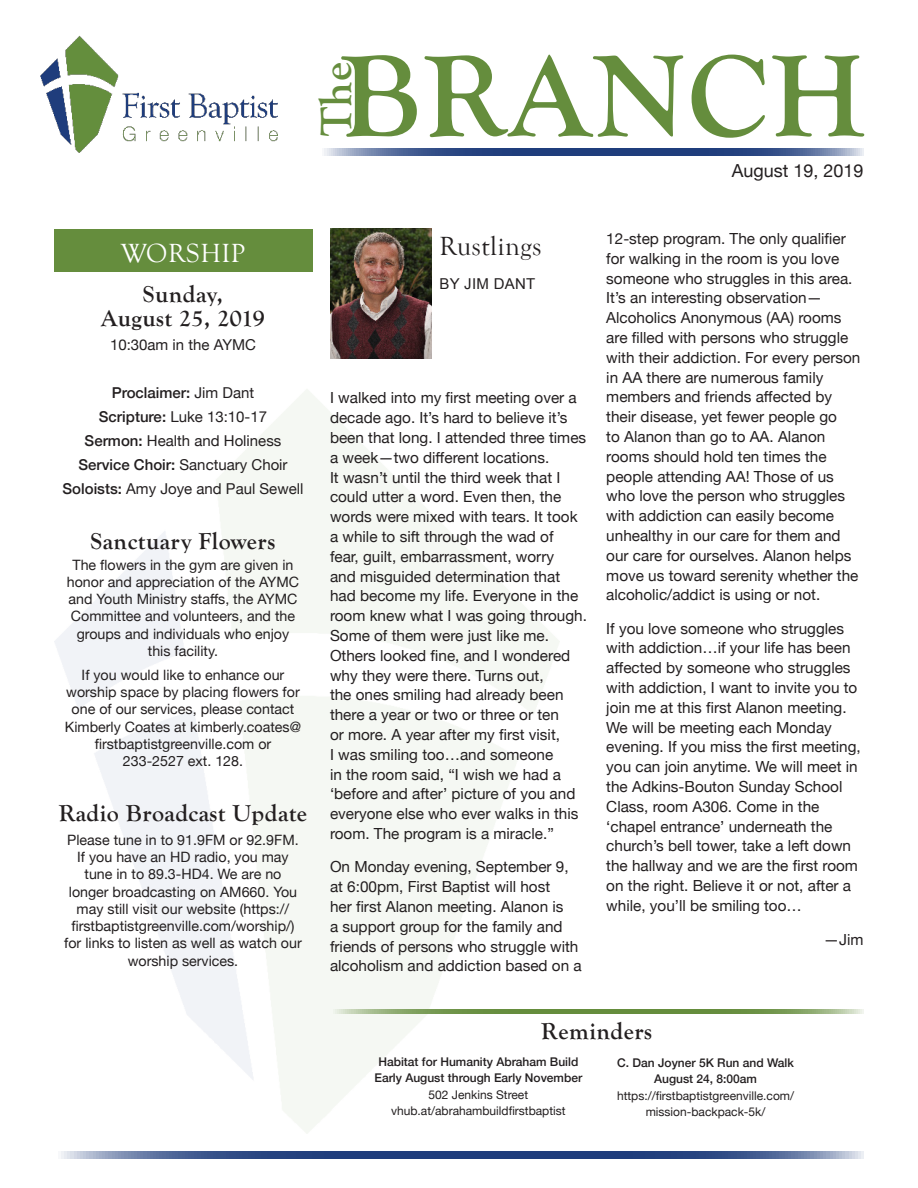
<style>
.page{position:relative;width:918px;height:1188px;background:#fff}
.page>*{position:absolute;margin:0;border:0;box-sizing:border-box;transform-origin:0 0}
.t1{font:700 120px "Goudy Old Style T";letter-spacing:.02em;color:#658d3d}
.t2{font:700 45px "Goudy Old Style T";color:#658d3d}
.Article_Title{font:27px "Goudy Old Style T";letter-spacing:.02em;color:#231f20}
.Article_Title-2{font:27px "Goudy Old Style T";letter-spacing:.02em;color:#fff}
.page1sidebarheading{font:700 24px/24px "Goudy Old Style T";letter-spacing:.02em;color:#231f20;text-align:center}
.Date_of_issue{font:18px "Helvetica Neue";color:#231f20}
.t3{font:15.3px/19.8px "Helvetica Neue";color:#231f20}
.page1sidebar_bold_to{font:15px "Helvetica Neue";color:#231f20}
.page1sidebar_bold_to-2{font:500 15px "Helvetica Neue";color:#231f20}
.page1sidebartext__06{font:15px "Helvetica Neue";color:#231f20}
.Article_by{font:15px "Arial";letter-spacing:.02em;color:#231f20}
.page1sidebarflowerst{font:14.25px/17.2px "Helvetica Neue";color:#231f20;text-align:center}
.reminder_text{font:500 12px/16.5px "Helvetica Neue";color:#231f20;text-align:center}
.reminder_text-2{font:12px/16.5px "Helvetica Neue";color:#231f20;text-align:center}
.reminder_heading{font:500 12px "Helvetica Neue";color:#231f20}
.s1{font-weight:400}
.s2{font-weight:500}
</style>
<div class="page">
<svg style="left:324px;top:148px;width:540px;height:8px;background:#415b90"></svg>
<svg style="left:61px;top:1151px;width:803px;height:7px;background:#415b90"></svg>
<img style="left:40px;top:35px;width:238px;height:118px">
<svg style="left:330px;top:1009px;width:534px;height:5px;background:#7d9e5b"></svg>
<img style="left:330px;top:228px;width:102px;height:130px">
<div style="left:54px;top:229px;width:258px;height:42px;background:#658d3d"></div>
<h1 class="t1" style="left:340px;top:29px;width:526px">BRANCH</h1>
<h2 class="t2" style="left:311px;top:136px;width:76px;rotate:-90deg">The</h2>
<p class="Date_of_issue" style="left:732px;top:158px;width:133px">August 19, 2019</p>
<p class="Article_Title-2" style="left:121px;top:239px;width:126px">WORSHIP</p>
<p class="page1sidebarheading" style="left:101px;top:283px;width:165px">Sunday,<br>August 25, 2019</p>
<p class="page1sidebartext__06" style="left:110px;top:334px;width:147px">10:30am in the AYMC</p>
<p class="page1sidebar_bold_to-2" style="left:112px;top:381px;width:144px">Proclaimer: <span class="s1">Jim Dant</span></p>
<p class="page1sidebar_bold_to" style="left:99px;top:406px;width:170px"><span class="s2">Scripture:</span> Luke 13:10-17</p>
<p class="page1sidebar_bold_to" style="left:85px;top:430px;width:198px"><span class="s2">Sermon:</span> Health and Holiness</p>
<p class="page1sidebar_bold_to" style="left:78px;top:454px;width:211px"><span class="s2">Service Choir:</span> Sanctuary Choir</p>
<p class="page1sidebar_bold_to" style="left:63px;top:478px;width:242px"><span class="s2">Soloists:</span> Amy Joye and Paul Sewell</p>
<p class="page1sidebarheading" style="left:91px;top:529px;width:186px">Sanctuary Flowers</p>
<p class="page1sidebarflowerst" style="left:67px;top:557px;width:234px">The flowers in the gym are given in honor and appreciation of the AYMC and Youth Ministry staffs, the AYMC<br>Committee and volunteers, and the groups and individuals who enjoy this facility.</p>
<p class="page1sidebarflowerst" style="left:65px;top:667px;width:238px">If you would like to enhance our worship space by placing flowers for one of our services, please contact<br>Kimberly Coates at kimberly.coates@ firstbaptistgreenville.com or<br>233-2527 ext. 128.</p>
<p class="page1sidebarheading" style="left:59px;top:801px;width:250px">Radio Broadcast Update</p>
<p class="page1sidebarflowerst" style="left:64px;top:832px;width:239px">Please tune in to 91.9FM or 92.9FM.<br>If you have an HD radio, you may tune in to 89.3-HD4. We are no longer broadcasting on AM660. You may still visit our website (https:// firstbaptistgreenville.com/worship/) for links to listen as well as watch our worship services.</p>
<p class="Article_Title" style="left:439px;top:231px;width:104px">Rustlings</p>
<p class="Article_by" style="left:439px;top:274px;width:98px">BY JIM DANT</p>
<p class="t3" style="left:330px;top:389px;width:259px">I walked into my first meeting over a decade ago. It’s hard to believe it’s been that long. I attended three times a week—two different locations.<br>It wasn’t until the third week that I could utter a word. Even then, the words were mixed with tears. It took a while to sift through the wad of<br>fear, guilt, embarrassment, worry<br>and misguided determination that had become my life. Everyone in the room knew what I was going through.<br>Some of them were just like me.<br>Others looked fine, and I wondered why they were there. Turns out,<br>the ones smiling had already been there a year or two or three or ten<br>or more. A year after my first visit,<br>I was smiling too…and someone<br>in the room said, “I wish we had a ‘before and after’ picture of you and everyone else who ever walks in this room. The program is a miracle.”</p>
<p class="t3" style="left:330px;top:858px;width:253px">On Monday evening, September 9, at 6:00pm, First Baptist will host<br>her first Alanon meeting. Alanon is<br>a support group for the family and friends of persons who struggle with alcoholism and addiction based on a</p>
<p class="t3" style="left:606px;top:229px;width:256px">12-step program. The only qualifier for walking in the room is you love someone who struggles in this area.<br>It’s an interesting observation— Alcoholics Anonymous (AA) rooms are filled with persons who struggle with their addiction. For every person in AA there are numerous family members and friends affected by their disease, yet fewer people go<br>to Alanon than go to AA. Alanon rooms should hold ten times the people attending AA! Those of us who love the person who struggles with addiction can easily become unhealthy in our care for them and our care for ourselves. Alanon helps move us toward serenity whether the alcoholic/addict is using or not.</p>
<p class="t3" style="left:606px;top:619px;width:256px">If you love someone who struggles with addiction…if your life has been affected by someone who struggles with addiction, I want to invite you to join me at this first Alanon meeting.<br>We will be meeting each Monday evening. If you miss the first meeting, you can join anytime. We will meet in the Adkins-Bouton Sunday School Class, room A306. Come in the ‘chapel entrance’ underneath the church’s bell tower, take a left down the hallway and we are the first room on the right. Believe it or not, after a while, you’ll be smiling too…</p>
<p class="t3" style="left:824px;top:930px;width:41px">—Jim</p>
<p class="page1sidebarheading" style="left:541px;top:1019px;width:113px">Reminders</p>
<p class="reminder_heading" style="left:617px;top:1053px;width:178px">C. Dan Joyner 5K Run and Walk</p>
<p class="reminder_heading" style="left:654px;top:1069px;width:104px">August 24, 8:00am</p>
<p class="reminder_text-2" style="left:617px;top:1088px;width:179px">https://firstbaptistgreenville.com/ mission-backpack-5k/</p>
<p class="reminder_text" style="left:374px;top:1052px;width:209px">Habitat for Humanity Abraham Build<br>Early August through Early November<br><span class="s1">502 Jenkins Street vhub.at/abrahambuildfirstbaptist</span></p>
</div>
